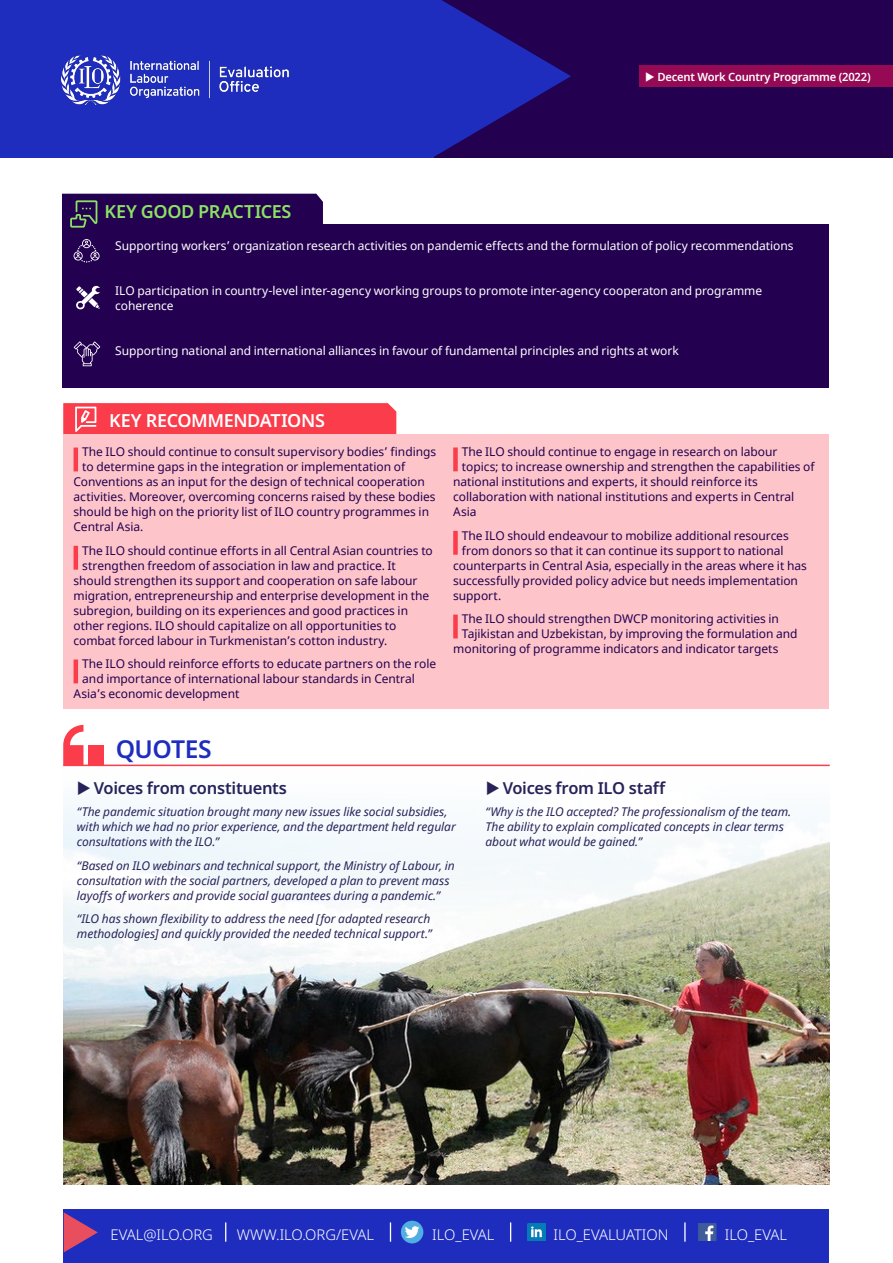
<style>
.page{position:relative;width:893px;height:1263px;background:#fff}
.page>*{position:absolute;margin:0;border:0;box-sizing:border-box;transform-origin:0 0}
.t1{font:600 24.75px "Noto Sans";letter-spacing:-.025em;color:#1e2dbe}
.t2{font:600 18px "Noto Sans";letter-spacing:-.025em;color:#fff}
.t3{font:600 18px "Noto Sans";letter-spacing:-.02em;color:#8ce164}
.t4{font:600 16.5px "Noto Sans";letter-spacing:-.02em;color:#27235a}
.t5{font:300 14.85px "Noto Sans";color:#fff}
.t6{font:12px "Noto Sans";color:#230050}
.t7{font:italic 12px/15px "Noto Sans";letter-spacing:-.005em;color:#27235a}
.t8{font:12px/15px "Noto Sans";letter-spacing:-.005em;color:#fff}
.t9{font:600 11.4px "Noto Sans";letter-spacing:-.02em;color:#fff}
</style>
<div class="page">
<img style="left:63px;top:760px;width:767px;height:424px">
<div style="left:0;top:0;width:893px;height:157px;background:#1e2dbe"></div>
<div style="left:434px;top:0;width:459px;height:157px;background:#230050"></div>
<svg style="left:434px;top:0;width:137px;height:157px"></svg>
<div style="left:639px;top:66px;width:254px;height:21px;background:#960a55"></div>
<svg style="left:63px;top:725px;width:20px;height:40px"></svg>
<div style="left:89px;top:745px;width:15px;height:20px;background:#fa3c4b"></div>
<div style="left:63px;top:434px;width:766px;height:274px;background:#fdc5c9"></div>
<hr style="left:74px;top:448px;width:4px;height:23px;background:#fa3c4b">
<hr style="left:74px;top:546px;width:4px;height:24px;background:#fa3c4b">
<hr style="left:74px;top:659px;width:4px;height:24px;background:#fa3c4b">
<div style="left:453px;top:447px;width:5px;height:24px;background:#fa3c4b"></div>
<div style="left:453px;top:531px;width:5px;height:24px;background:#fa3c4b"></div>
<div style="left:453px;top:615px;width:5px;height:23px;background:#fa3c4b"></div>
<div style="left:63px;top:403px;width:333px;height:31px;background:#fa3c4b"></div>
<hr style="left:63px;top:765px;width:767px;height:1px;background:#fa3c4b">
<div style="left:62px;top:224px;width:767px;height:164px;background:#230050"></div>
<div style="left:62px;top:194px;width:261px;height:34px;background:#230050"></div>
<svg style="left:74px;top:341px;width:26px;height:25px"></svg>
<svg style="left:74px;top:239px;width:26px;height:24px"></svg>
<svg style="left:76px;top:286px;width:24px;height:24px"></svg>
<div style="left:64px;top:1210px;width:765px;height:53px;background:#1e2dbe"></div>
<svg style="left:225px;top:1222px;width:1px;height:20px"></svg>
<svg style="left:390px;top:1222px;width:1px;height:20px"></svg>
<svg style="left:510px;top:1222px;width:1px;height:20px"></svg>
<hr style="left:684px;top:1222px;width:2px;height:20px;background:#fff">
<img style="left:527px;top:1223px;width:18px;height:18px">
<img style="left:698px;top:1223px;width:18px;height:18px">
<img style="left:401px;top:1221px;width:22px;height:22px;border-radius:11px">
<svg style="left:64px;top:1212px;width:34px;height:40px"></svg>
<img style="left:62px;top:55px;width:227px;height:50px">
<svg style="left:78px;top:781px;width:12px;height:14px"></svg>
<svg style="left:487px;top:781px;width:12px;height:14px"></svg>
<p class="t9" style="left:645px;top:69px;width:227px">◆ Decent Work Country Programme (2022)</p>
<h2 class="t3" style="left:105px;top:199px;width:189px">KEY GOOD PRACTICES</h2>
<p class="t8" style="left:115px;top:239px;width:680px">Supporting workers’ organization research activities on pandemic effects and the formulation of policy recommendations</p>
<p class="t8" style="left:115px;top:284px;width:648px">ILO participation in country-level inter-agency working groups to promote inter-agency cooperaton and programme coherence</p>
<p class="t8" style="left:115px;top:344px;width:565px">Supporting national and international alliances in favour of fundamental principles and rights at work</p>
<h2 class="t2" style="left:109px;top:407px;width:217px">KEY RECOMMENDATIONS</h2>
<p class="t6" style="left:82px;top:443px;width:356px">The ILO should continue to consult supervisory bodies’ findings</p>
<p class="t6" style="left:82px;top:458px;width:324px">to determine gaps in the integration or implementation of</p>
<p class="t6" style="left:74px;top:473px;width:353px">Conventions as an input for the design of technical cooperation</p>
<p class="t6" style="left:74px;top:488px;width:363px">activities. Moreover, overcoming concerns raised by these bodies</p>
<p class="t6" style="left:74px;top:503px;width:357px">should be high on the priority list of ILO country programmes in</p>
<p class="t6" style="left:74px;top:518px;width:71px">Central Asia.</p>
<p class="t6" style="left:82px;top:542px;width:352px">The ILO should continue efforts in all Central Asian countries to</p>
<p class="t6" style="left:82px;top:557px;width:315px">strengthen freedom of association in law and practice. It</p>
<p class="t6" style="left:74px;top:572px;width:345px">should strengthen its support and cooperation on safe labour</p>
<p class="t6" style="left:74px;top:587px;width:357px">migration, entrepreneurship and enterprise development in the</p>
<p class="t6" style="left:74px;top:602px;width:336px">subregion, building on its experiences and good practices in</p>
<p class="t6" style="left:74px;top:617px;width:324px">other regions. ILO should capitalize on all opportunities to</p>
<p class="t6" style="left:74px;top:632px;width:315px">combat forced labour in Turkmenistan’s cotton industry.</p>
<p class="t6" style="left:82px;top:655px;width:356px">The ILO should reinforce efforts to educate partners on the role</p>
<p class="t6" style="left:82px;top:670px;width:334px">and importance of international labour standards in Central</p>
<p class="t6" style="left:74px;top:685px;width:167px">Asia’s economic development</p>
<p class="t6" style="left:462px;top:443px;width:317px">The ILO should continue to engage in research on labour</p>
<p class="t6" style="left:462px;top:458px;width:354px">topics; to increase ownership and strengthen the capabilities of</p>
<p class="t6" style="left:453px;top:473px;width:306px">national institutions and experts, it should reinforce its</p>
<p class="t6" style="left:453px;top:488px;width:343px">collaboration with national institutions and experts in Central</p>
<p class="t6" style="left:453px;top:503px;width:25px">Asia</p>
<p class="t6" style="left:462px;top:527px;width:329px">The ILO should endeavour to mobilize additional resources</p>
<p class="t6" style="left:462px;top:542px;width:323px">from donors so that it can continue its support to national</p>
<p class="t6" style="left:453px;top:557px;width:355px">counterparts in Central Asia, especially in the areas where it has</p>
<p class="t6" style="left:453px;top:572px;width:346px">successfully provided policy advice but needs implementation</p>
<p class="t6" style="left:453px;top:587px;width:50px">support.</p>
<p class="t6" style="left:462px;top:610px;width:319px">The ILO should strengthen DWCP monitoring activities in</p>
<p class="t6" style="left:462px;top:625px;width:337px">Tajikistan and Uzbekistan, by improving the formulation and</p>
<p class="t6" style="left:453px;top:640px;width:327px">monitoring of programme indicators and indicator targets</p>
<h1 class="t1" style="left:116px;top:732px;width:98px">QUOTES</h1>
<h3 class="t4" style="left:94px;top:777px;width:195px">Voices from constituents</h3>
<h3 class="t4" style="left:503px;top:777px;width:164px">Voices from ILO staff</h3>
<p class="t7" style="left:485px;top:804px;width:307px">“Why is the ILO accepted? The professionalism of the team.<br>The ability to explain complicated concepts in clear terms about what would be gained.”</p>
<p class="t7" style="left:77px;top:804px;width:380px">“The pandemic situation brought many new issues like social subsidies, with which we had no prior experience, and the department held regular consultations with the ILO.”</p>
<p class="t7" style="left:77px;top:858px;width:379px">“Based on ILO webinars and technical support, the Ministry of Labour, in consultation with the social partners, developed a plan to prevent mass layoffs of workers and provide social guarantees during a pandemic.”</p>
<p class="t7" style="left:77px;top:911px;width:356px">“ILO has shown flexibility to address the need [for adapted research methodologies] and quickly provided the needed technical support.”</p>
<p class="t5" style="left:111px;top:1224px;width:104px">EVAL@ILO.ORG</p>
<p class="t5" style="left:237px;top:1224px;width:139px">WWW.ILO.ORG/EVAL</p>
<p class="t5" style="left:432px;top:1224px;width:64px">ILO_EVAL</p>
<p class="t5" style="left:553px;top:1224px;width:117px">ILO_EVALUATION</p>
<p class="t5" style="left:725px;top:1224px;width:64px">ILO_EVAL</p>
</div>
